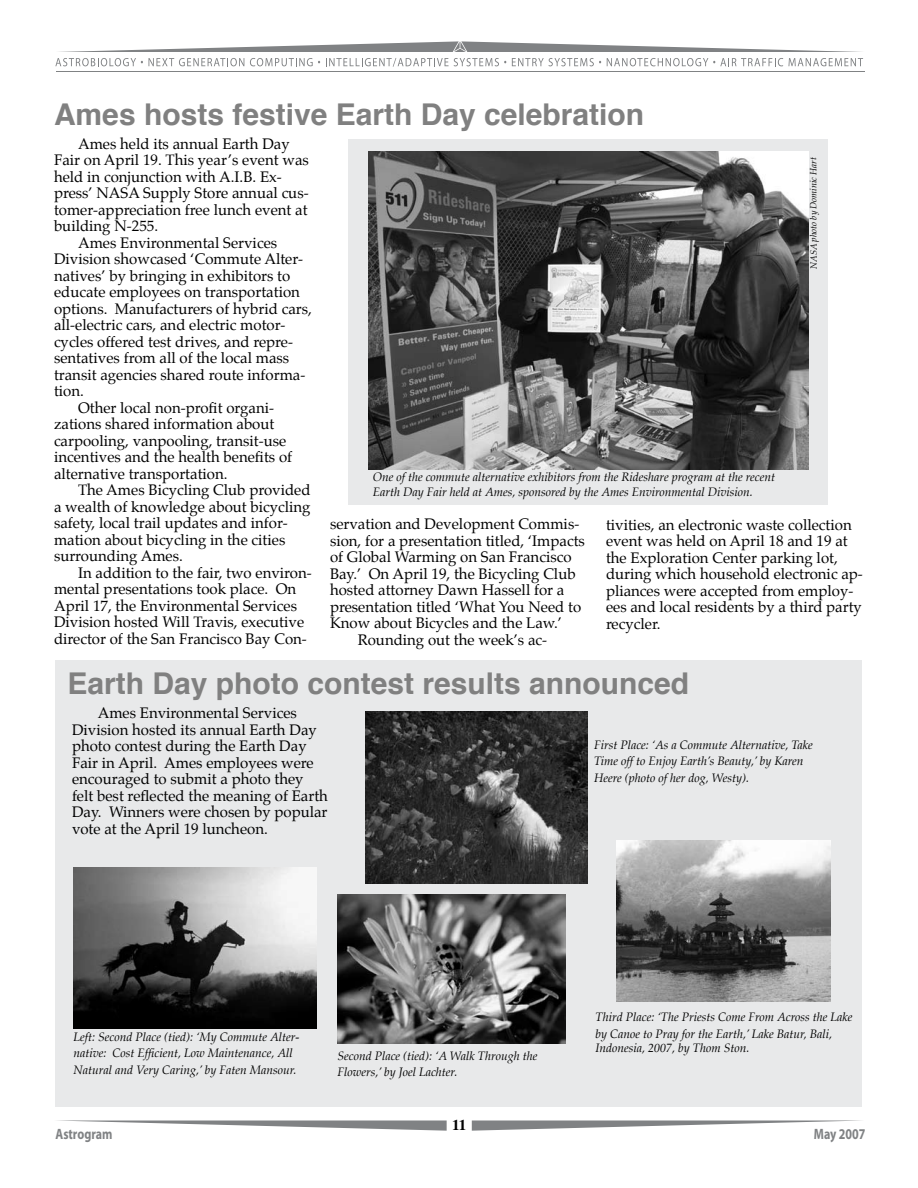
<style>
.page{position:relative;width:918px;height:1188px;background:#fff}
.page>*{position:absolute;margin:0;border:0;box-sizing:border-box;transform-origin:0 0}
.t1{font:700 30px "Helvetica";color:#808080}
.t2{font:15px/16.5px "Palatino";color:#000}
.t3{font:700 15px "Myriad";color:#808284;scale:.8 1}
.t4{font:700 15px "Times";color:#000}
.t5{font:italic 12px/16.5px "Palatino";color:#000}
.t6{font:italic 9px "Palatino";letter-spacing:-.005em;color:#000}
</style>
<div class="page">
<svg style="left:472px;top:1120px;width:389px;height:11px"></svg>
<svg style="left:57px;top:1120px;width:390px;height:11px"></svg>
<hr style="left:56px;top:71px;width:808px;height:1px;background:#808284">
<svg style="left:59px;top:41px;width:802px;height:11px"></svg>
<svg style="left:55px;top:58px;width:88px;height:8px"></svg>
<svg style="left:149px;top:58px;width:95px;height:8px"></svg>
<svg style="left:250px;top:58px;width:70px;height:8px"></svg>
<svg style="left:326px;top:58px;width:180px;height:9px"></svg>
<svg style="left:512px;top:58px;width:89px;height:8px"></svg>
<svg style="left:607px;top:58px;width:176px;height:8px"></svg>
<svg style="left:789px;top:58px;width:74px;height:8px"></svg>
<div style="left:56px;top:661px;width:806px;height:446px;background:#e8e9ea"></div>
<div style="left:349px;top:140px;width:479px;height:365px;background:#e8e9ea"></div>
<img style="left:369px;top:152px;width:440px;height:317px">
<img style="left:616px;top:841px;width:215px;height:161px">
<img style="left:338px;top:894px;width:227px;height:150px">
<img style="left:74px;top:868px;width:243px;height:160px">
<img style="left:366px;top:712px;width:222px;height:171px">
<h1 class="t1" style="left:54px;top:87px;width:592px">Ames hosts festive Earth Day celebration</h1>
<p class="t2" style="left:78px;top:137px;width:213px">Ames held its annual Earth Day</p>
<p class="t2" style="left:54px;top:153px;width:256px">Fair on April 19. This year’s event was</p>
<p class="t2" style="left:54px;top:170px;width:229px">held in conjunction with A.I.B. Ex-</p>
<p class="t2" style="left:54px;top:186px;width:256px">press’ NASA Supply Store annual cus-</p>
<p class="t2" style="left:54px;top:203px;width:255px">tomer-appreciation free lunch event at</p>
<p class="t2" style="left:54px;top:219px;width:106px">building N-255.</p>
<p class="t2" style="left:78px;top:236px;width:201px">Ames Environmental Services</p>
<p class="t2" style="left:54px;top:252px;width:251px">Division showcased ‘Commute Alter-</p>
<p class="t2" style="left:54px;top:269px;width:238px">natives’ by bringing in exhibitors to</p>
<p class="t2" style="left:54px;top:285px;width:247px">educate employees on transportation</p>
<p class="t2" style="left:54px;top:302px;width:259px">options. Manufacturers of hybrid cars,</p>
<p class="t2" style="left:54px;top:318px;width:233px">all-electric cars, and electric motor-</p>
<p class="t2" style="left:54px;top:335px;width:241px">cycles offered test drives, and repre-</p>
<p class="t2" style="left:54px;top:351px;width:237px">sentatives from all of the local mass</p>
<p class="t2" style="left:54px;top:368px;width:253px">transit agencies shared route informa-</p>
<p class="t2" style="left:54px;top:384px;width:31px">tion.</p>
<p class="t2" style="left:78px;top:401px;width:198px">Other local non-profit organi-</p>
<p class="t2" style="left:54px;top:417px;width:222px">zations shared information about</p>
<p class="t2" style="left:54px;top:434px;width:234px">carpooling, vanpooling, transit-use</p>
<p class="t2" style="left:54px;top:450px;width:240px">incentives and the health benefits of</p>
<p class="t2" style="left:54px;top:467px;width:175px">alternative transportation.</p>
<p class="t2" style="left:78px;top:483px;width:234px">The Ames Bicycling Club provided</p>
<p class="t2" style="left:54px;top:500px;width:258px">a wealth of knowledge about bicycling</p>
<p class="t2" style="left:54px;top:516px;width:235px">safety, local trail updates and infor-</p>
<p class="t2" style="left:54px;top:533px;width:233px">mation about bicycling in the cities</p>
<p class="t2" style="left:54px;top:549px;width:130px">surrounding Ames.</p>
<p class="t2" style="left:78px;top:566px;width:235px">In addition to the fair, two environ-</p>
<p class="t2" style="left:54px;top:582px;width:244px">mental presentations took place. On</p>
<p class="t2" style="left:54px;top:599px;width:245px">April 17, the Environmental Services</p>
<p class="t2" style="left:54px;top:615px;width:252px">Division hosted Will Travis, executive</p>
<p class="t2" style="left:54px;top:632px;width:254px">director of the San Francisco Bay Con-</p>
<p class="t6" style="left:808px;top:269px;width:113px;rotate:-90deg">NASA photo by Dominic Hart</p>
<p class="t5" style="left:373px;top:471px;width:404px;line-height:14.4px">One of the commute alternative exhibitors from the Rideshare program at the recent<br>Earth Day Fair held at Ames, sponsored by the Ames Environmental Division.</p>
<p class="t2" style="left:330px;top:517px;width:251px">servation and Development Commis-</p>
<p class="t2" style="left:330px;top:533px;width:256px">sion, for a presentation titled, ‘Impacts</p>
<p class="t2" style="left:330px;top:550px;width:243px">of Global Warming on San Francisco</p>
<p class="t2" style="left:330px;top:566px;width:247px">Bay.’ On April 19, the Bicycling Club</p>
<p class="t2" style="left:330px;top:583px;width:236px">hosted attorney Dawn Hassell for a</p>
<p class="t2" style="left:330px;top:599px;width:253px">presentation titled ‘What You Need to</p>
<p class="t2" style="left:330px;top:616px;width:234px">Know about Bicycles and the Law.’</p>
<p class="t2" style="left:358px;top:632px;width:191px">Rounding out the week’s ac-</p>
<p class="t2" style="left:606px;top:518px;width:258px">tivities, an electronic waste collection event was held on April 18 and 19 at the Exploration Center parking lot, during which household electronic ap&shy;pliances were accepted from employ&shy;ees and local residents by a third party recycler.</p>
<h1 class="t1" style="left:68px;top:656px;width:623px">Earth Day photo contest results announced</h1>
<p class="t5" style="left:594px;top:738px;width:220px">First Place: ‘As a Commute Alternative, Take<br>Time off to Enjoy Earth’s Beauty,’ by Karen<br>Heere (photo of her dog, Westy).</p>
<p class="t2" style="left:72px;top:706px;width:258px;text-indent:26px">Ames Environmental Services Division hosted its annual Earth Day photo contest during the Earth Day Fair in April. Ames employees were encouraged to submit a photo they felt best reflected the meaning of Earth Day. Winners were chosen by popular vote at the April 19 luncheon.</p>
<p class="t5" style="left:74px;top:1030px;width:227px">Left: Second Place (tied): ‘My Commute Alter&shy;native: Cost Efficient, Low Maintenance, All<br>Natural and Very Caring,’ by Faten Mansour.</p>
<p class="t5" style="left:338px;top:1049px;width:201px">Second Place (tied): ‘A Walk Through the<br>Flowers,’ by Joel Lachter.</p>
<p class="t5" style="left:596px;top:1010px;width:259px">Third Place: ‘The Priests Come From Across the Lake by Canoe to Pray for the Earth,’ Lake Batur, Bali,</p>
<p class="t5" style="left:596px;top:1041px;width:155px">Indonesia, 2007, by Thom Ston.</p>
<p class="t4" style="left:452px;top:1111px;width:16px">11</p>
<p class="t3" style="left:56px;top:1126px;width:73px">Astrogram</p>
<p class="t3" style="left:814px;top:1126px;width:66px">May 2007</p>
</div>
